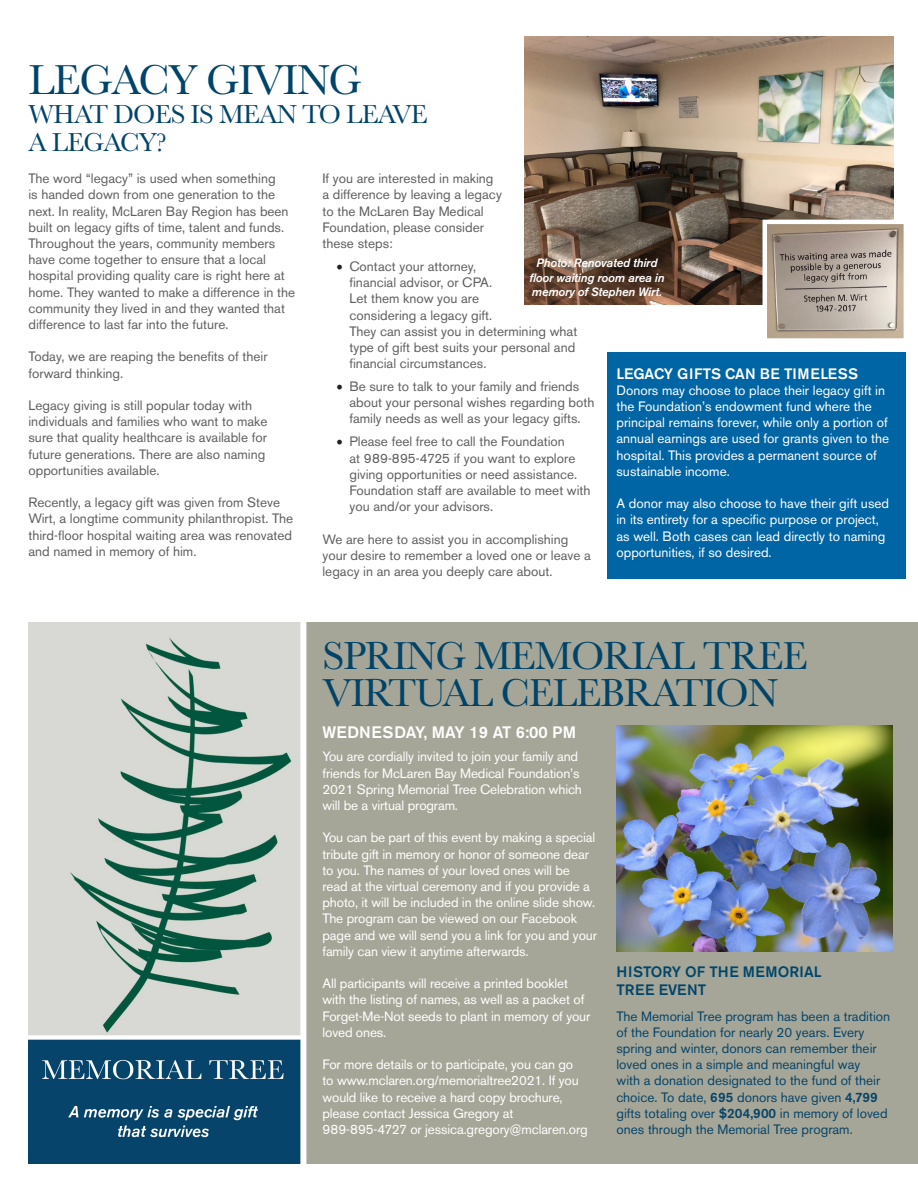
<style>
.page{position:relative;width:918px;height:1188px;background:#fff}
.page>*{position:absolute;margin:0;border:0;box-sizing:border-box;transform-origin:0 0}
.t1{font:43.5px "Baskerville";letter-spacing:-.03em;color:#00446a}
.t2{font:40.5px/37.5px "Baskerville";letter-spacing:-.03em;color:#00446a}
.t3{font:27px/28.5px "Baskerville";letter-spacing:-.03em;color:#00446a}
.t4{font:500 16.5px "Akzidenz Grotesk BE";letter-spacing:.01em;color:#fff}
.t5{font:500 15px/18px "Akzidenz Grotesk BE";color:#00466b}
.t6{font:500 15px "Akzidenz Grotesk BE";color:#fff}
.t7{font:13.5px/16.2px "Akzidenz Grotesk BE";color:#5f5f62}
.t8{font:13.5px/16.2px "Akzidenz Grotesk BE";letter-spacing:-.01em;color:#fff}
.t9{font:13.5px/16.2px "Akzidenz Grotesk BE";color:#064469}
.t10{font:italic 500 12px/14.4px "Akzidenz Grotesk BE";letter-spacing:-.01em;color:#fff;text-align:center}
.s1{font-family:"Minion Pro";font-size:18px;color:#231f20}
.s2{font-weight:500}
</style>
<div class="page">
<div style="left:28px;top:622px;width:890px;height:542px;background:#a6a698"></div>
<img style="left:524px;top:36px;width:369px;height:269px">
<img style="left:768px;top:225px;width:135px;height:113px">
<div style="left:763px;top:220px;width:145px;height:123px;border:4px solid #fff"></div>
<div style="left:608px;top:352px;width:298px;height:226px;background:#0065a4"></div>
<img style="left:28px;top:622px;width:272px;height:542px">
<div style="left:300px;top:606px;width:6px;height:572px;background:#fff"></div>
<img style="left:616px;top:725px;width:276px;height:227px">
<p class="t1" style="left:28px;top:53px;width:335px">LEGACY GIVING</p>
<p class="t3" style="left:28px;top:100px;width:401px">WHAT DOES IS MEAN TO LEAVE<br>A LEGACY?</p>
<p class="t7" style="left:28px;top:170px;width:268px">The word “legacy” is used when something<br>is handed down from one generation to the next. In reality, McLaren Bay Region has been built on legacy gifts of time, talent and funds.<br>Throughout the years, community members have come together to ensure that a local hospital providing quality care is right here at home. They wanted to make a difference in the community they lived in and they wanted that difference to last far into the future.</p>
<p class="t7" style="left:28px;top:349px;width:241px">Today, we are reaping the benefits of their forward thinking.</p>
<p class="t7" style="left:28px;top:397px;width:241px">Legacy giving is still popular today with individuals and families who want to make sure that quality healthcare is available for future generations. There are also naming opportunities available.</p>
<p class="t7" style="left:28px;top:494px;width:266px">Recently, a legacy gift was given from Steve Wirt, a longtime community philanthropist. The third-floor hospital waiting area was renovated and named in memory of him.</p>
<p class="t7" style="left:322px;top:170px;width:181px">If you are interested in making a difference by leaving a legacy to the McLaren Bay Medical<br>Foundation, please consider these steps:</p>
<p class="t7" style="left:350px;top:258px;width:229px;text-indent:-14px"><span class="s1">•</span> Contact your attorney,<br>financial advisor, or CPA.<br>Let them know you are<br>considering a legacy gift.<br>They can assist you in determining what type of gift best suits your personal and financial circumstances.</p>
<p class="t7" style="left:350px;top:378px;width:246px;text-indent:-14px"><span class="s1">•</span> Be sure to talk to your family and friends about your personal wishes regarding both family needs as well as your legacy gifts.</p>
<p class="t7" style="left:350px;top:434px;width:243px;text-indent:-14px"><span class="s1">•</span> Please feel free to call the Foundation<br>at 989-895-4725 if you want to explore giving opportunities or need assistance.<br>Foundation staff are available to meet with you and/or your advisors.</p>
<p class="t7" style="left:322px;top:531px;width:270px">We are here to assist you in accomplishing your desire to remember a loved one or leave a legacy in an area you deeply care about.</p>
<p class="t10" style="left:529px;top:256px;width:137px">Photo: Renovated third floor waiting room area in memory of Stephen Wirt.</p>
<p class="t6" style="left:616px;top:364px;width:243px">LEGACY GIFTS CAN BE TIMELESS</p>
<p class="t8" style="left:616px;top:382px;width:274px">Donors may choose to place their legacy gift in the Foundation’s endowment fund where the principal remains forever, while only a portion of annual earnings are used for grants given to the hospital. This provides a permanent source of sustainable income.</p>
<p class="t8" style="left:616px;top:495px;width:274px">A donor may also choose to have their gift used in its entirety for a specific purpose or project, as well. Both cases can lead directly to naming opportunities, if so desired.</p>
<p class="t2" style="left:322px;top:638px;width:487px">SPRING MEMORIAL TREE<br>VIRTUAL CELEBRATION</p>
<p class="t4" style="left:322px;top:723px;width:255px">WEDNESDAY, MAY 19 AT 6:00 PM</p>
<p class="t8" style="left:322px;top:749px;width:261px">You are cordially invited to join your family and friends for McLaren Bay Medical Foundation’s 2021 Spring Memorial Tree Celebration which will be a virtual program.</p>
<p class="t8" style="left:322px;top:830px;width:276px">You can be part of this event by making a special tribute gift in memory or honor of someone dear to you. The names of your loved ones will be read at the virtual ceremony and if you provide a photo, it will be included in the online slide show.<br>The program can be viewed on our Facebook page and we will send you a link for you and your family can view it anytime afterwards.</p>
<p class="t8" style="left:322px;top:975px;width:269px">All participants will receive a printed booklet with the listing of names, as well as a packet of Forget-Me-Not seeds to plant in memory of your loved ones.</p>
<p class="t8" style="left:322px;top:1056px;width:267px">For more details or to participate, you can go to www.mclaren.org/memorialtree2021. If you would like to receive a hard copy brochure, please contact Jessica Gregory at 989-895-4727 or jessica.gregory@mclaren.org</p>
<p class="t5" style="left:616px;top:962px;width:207px">HISTORY OF THE MEMORIAL<br>TREE EVENT</p>
<p class="t9" style="left:616px;top:1008px;width:275px">The Memorial Tree program has been a tradition of the Foundation for nearly 20 years. Every spring and winter, donors can remember their loved ones in a simple and meaningful way<br>with a donation designated to the fund of their choice. To date, <span class="s2">695</span> donors have given <span class="s2">4,799 </span>gifts totaling over <span class="s2">$204,900</span> in memory of loved ones through the Memorial Tree program.</p>
</div>
